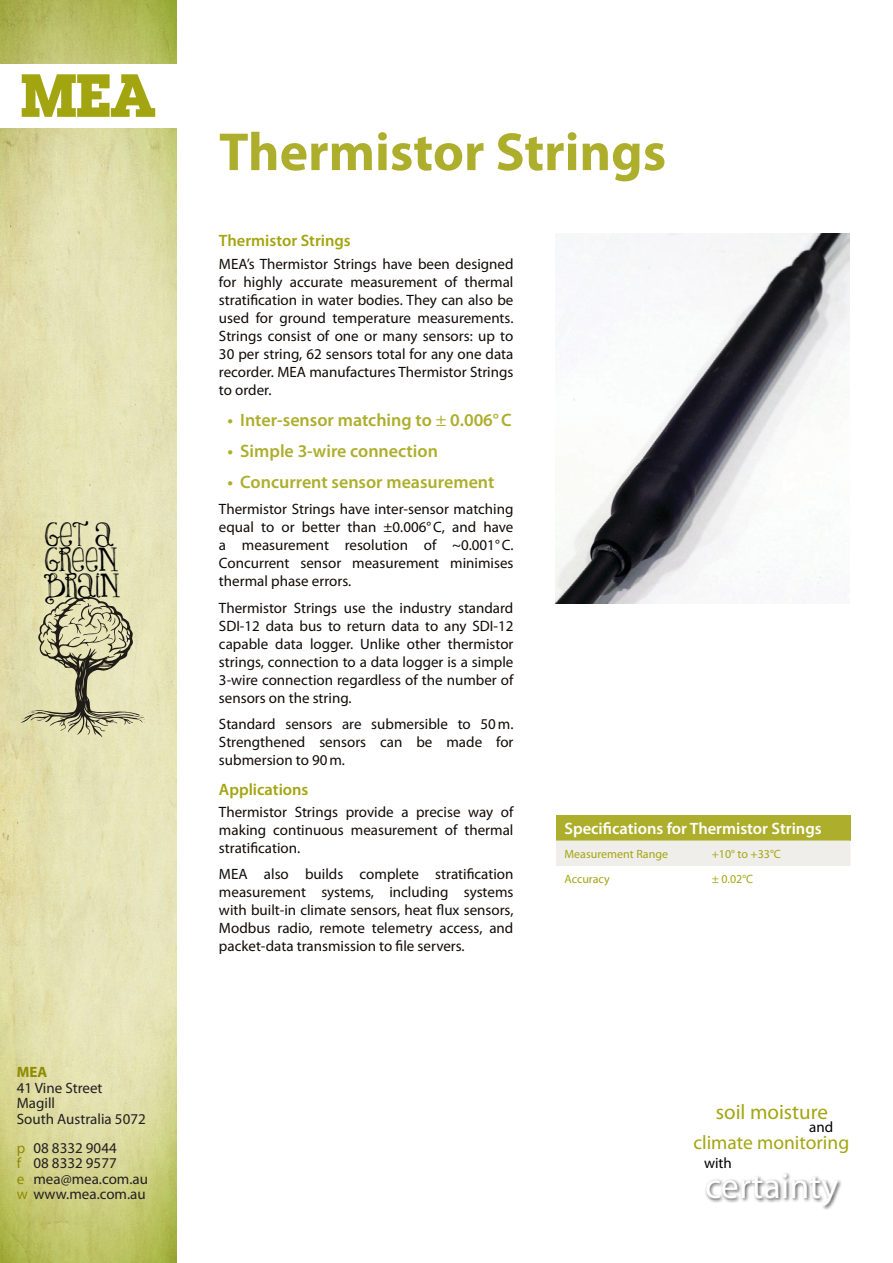
<style>
.page{position:relative;width:893px;height:1263px;background:#fff}
.page>*{position:absolute;margin:0;border:0;box-sizing:border-box;transform-origin:0 0}
.t1{font:700 63.75px "Lubalin Graph EFOP";color:#a3a510}
.t2{font:700 54px "Myriad Pro";color:#adae2c}
.t3{font:37.95px "Lady Rene";letter-spacing:-.02em;color:#000}
.t4{font:36px "Myriad Pro";color:#fff}
.t5{font:21px "Myriad Pro";color:#a3a510}
.t6{font:19.5px "Myriad Pro";color:#a3a510}
.t7{font:600 18px "Myriad Pro";color:#adae2c}
.t8{font:600 16.5px "Myriad Pro";color:#fff}
.t9{font:600 16.5px "Myriad Pro";color:#a3a510}
.t10{font:15px/18px "Myriad Pro";color:#100b08;text-align:justify}
.t11{font:15px/15.5px "Myriad Pro";color:#231f20}
.t12{font:15px "Myriad Pro";color:#000}
.t13{font:700 15px "Myriad Pro";color:#8e8c00}
.t14{font:12px "Myriad Pro";color:#a3a510}
.s1{color:#8e8c00}
.s2{font-weight:400}
</style>
<div class="page">
<img style="left:0;top:0;width:177px;height:1263px">
<div style="left:0;top:64px;width:179px;height:64px;background:#fff"></div>
<svg style="left:22px;top:597px;width:122px;height:140px;background:#c3c09a"></svg>
<div style="left:705px;top:1171px;width:138px;height:39px;background:#231f20;opacity:.75"></div>
<img style="left:556px;top:234px;width:293px;height:370px">
<div style="left:556px;top:815px;width:294px;height:25px;background:#adae2c"></div>
<div style="left:556px;top:840px;width:294px;height:26px;background:#f0eeea"></div>
<h1 class="t1" style="left:19px;top:56px;width:137px">MEA</h1>
<h3 class="t3" style="left:44px;top:514px;width:71px">Get a</h3>
<h3 class="t3" style="left:44px;top:539px;width:75px">Green</h3>
<h3 class="t3" style="left:44px;top:564px;width:77px">Brain</h3>
<p class="t13" style="left:17px;top:1062px;width:32px">MEA</p>
<p class="t11" style="left:17px;top:1080px;width:130px">41 Vine Street<br>Magill<br>South Australia 5072</p>
<p class="t11" style="left:17px;top:1140px;width:133px"><span class="s1">p</span> 08 8332 9044<br><span class="s1">f</span> 08 8332 9577<br><span class="s1">e</span> mea@mea.com.au <span class="s1">w</span> www.mea.com.au</p>
<h2 class="t2" style="left:219px;top:117px;width:449px">Thermistor Strings</h2>
<p class="t9" style="left:219px;top:230px;width:133px">Thermistor Strings</p>
<p class="t10" style="left:219px;top:254px;width:296px">MEA’s Thermistor Strings have been designed for highly accurate measurement of thermal stratification in water bodies. They can also be used for ground temperature measurements.<br>Strings consist of one or many sensors: up to 30 per string, 62 sensors total for any one data recorder. MEA manufactures Thermistor Strings to order.</p>
<p class="t7" style="left:227px;top:408px;width:286px">• Inter-sensor matching to <span class="s2">±</span> 0.006°C</p>
<p class="t7" style="left:227px;top:439px;width:212px">• Simple 3-wire connection</p>
<p class="t7" style="left:227px;top:470px;width:268px">• Concurrent sensor measurement</p>
<p class="t10" style="left:219px;top:500px;width:296px">Thermistor Strings have inter-sensor matching equal to or better than ±0.006°C, and have a measurement resolution of ~0.001°C.<br>Concurrent sensor measurement minimises thermal phase errors.</p>
<p class="t10" style="left:219px;top:598px;width:296px">Thermistor Strings use the industry standard SDI-12 data bus to return data to any SDI-12 capable data logger. Unlike other thermistor strings, connection to a data logger is a simple 3-wire connection regardless of the number of sensors on the string.</p>
<p class="t10" style="left:219px;top:715px;width:296px">Standard sensors are submersible to 50m.<br>Strengthened sensors can be made for submersion to 90m.</p>
<p class="t9" style="left:219px;top:778px;width:91px">Applications</p>
<p class="t10" style="left:219px;top:803px;width:296px">Thermistor Strings provide a precise way of making continuous measurement of thermal stratification.</p>
<p class="t10" style="left:219px;top:865px;width:296px">MEA also builds complete stratification measurement systems, including systems with built-in climate sensors, heat flux sensors, Modbus radio, remote telemetry access, and packet-data transmission to file servers.</p>
<p class="t8" style="left:564px;top:818px;width:259px">Specifications for Thermistor Strings</p>
<p class="t14" style="left:564px;top:846px;width:105px">Measurement Range</p>
<p class="t14" style="left:712px;top:846px;width:71px">+10° to +33°C</p>
<p class="t14" style="left:564px;top:872px;width:47px">Accuracy</p>
<p class="t14" style="left:712px;top:872px;width:43px">± 0.02°C</p>
<h3 class="t5" style="left:716px;top:1098px;width:114px">soil moisture</h3>
<p class="t12" style="left:809px;top:1117px;width:26px">and</p>
<h3 class="t6" style="left:693px;top:1130px;width:157px">climate monitoring</h3>
<p class="t12" style="left:704px;top:1154px;width:29px">with</p>
<h3 class="t4" style="left:705px;top:1163px;width:135px">certainty</h3>
</div>
